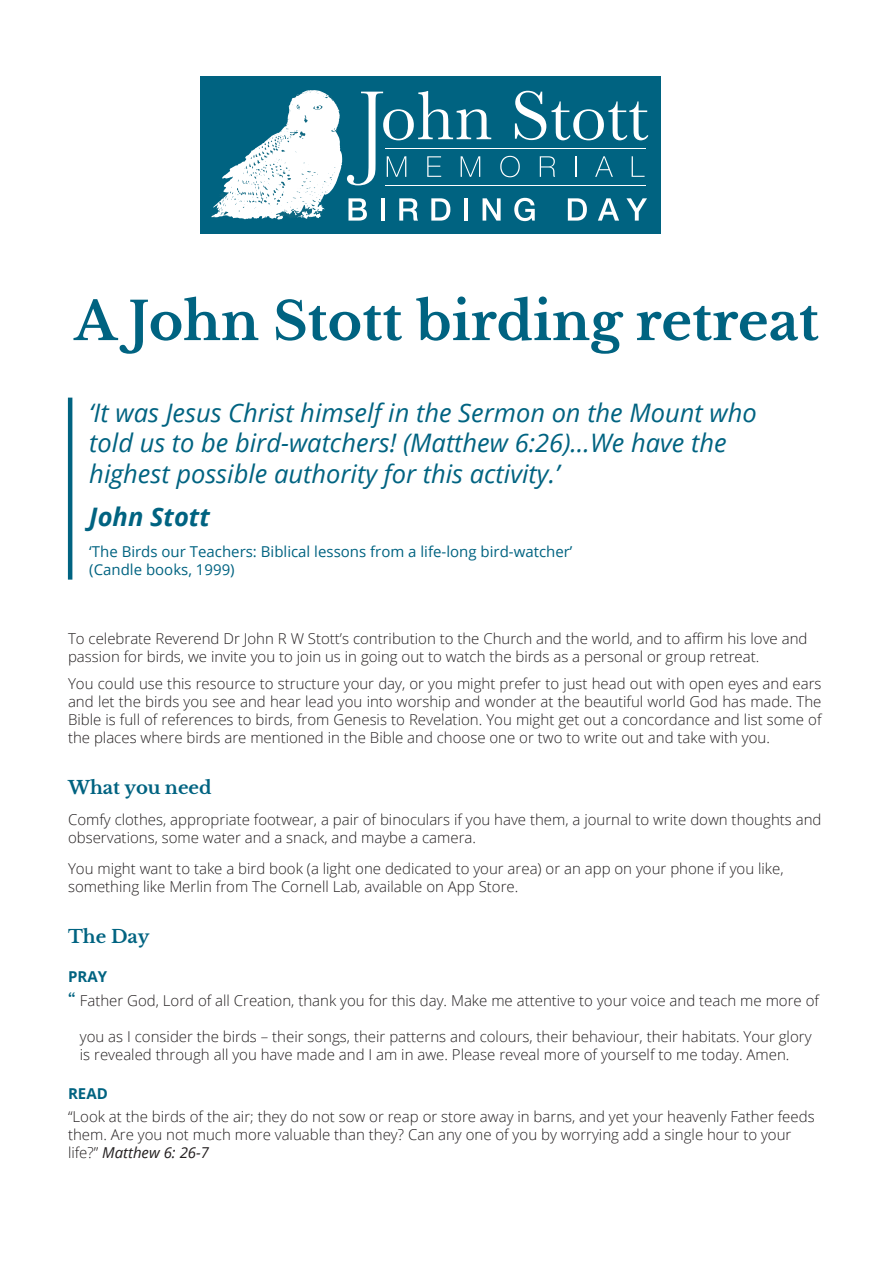
<style>
.page{position:relative;width:893px;height:1263px;background:#fff}
.page>*{position:absolute;margin:0;border:0;box-sizing:border-box;transform-origin:0 0}
.t1{font:700 52.5px "Libre Baskerville";color:#006381}
.t2{font:italic 25.5px/30.6px "Open Sans";color:#006381}
.t3{font:italic 700 25.5px "Open Sans";color:#006381}
.t4{font:700 18px "Libre Baskerville";color:#006381}
.t5{font:300 15px/18px "Open Sans";color:#231f20}
.t6{font:15px/18px "Open Sans";color:#006381}
.t7{font:700 15px "Open Sans";color:#006381}
.s1{font-weight:700;color:#006381}
.s2{font-family:"Libre Baskerville";font-weight:700;font-size:16.5px;color:#006381}
.s3{font-weight:400;font-style:italic}
</style>
<div class="page">
<div style="left:200px;top:77px;width:460px;height:157px;background:#006381"></div>
<svg style="left:211px;top:90px;width:437px;height:131px"></svg>
<hr style="left:68px;top:398px;width:4px;height:182px;background:#006381">
<p class="t1" style="left:74px;top:289px;width:746px">A John Stott birding retreat</p>
<p class="t2" style="left:89px;top:396px;width:669px">‘It was Jesus Christ himself in the Sermon on the Mount who told us to be bird-watchers! (Matthew 6:26)…We have the highest possible authority for this activity.’</p>
<p class="t3" style="left:89px;top:499px;width:122px">John Stott</p>
<p class="t6" style="left:89px;top:542px;width:485px">‘The Birds our Teachers: Biblical lessons from a life-long bird-watcher’ (Candle books, 1999)</p>
<p class="t5" style="left:68px;top:630px;width:741px">To celebrate Reverend Dr John R W Stott’s contribution to the Church and the world, and to affirm his love and passion for birds, we invite you to join us in going out to watch the birds as a personal or group retreat.</p>
<p class="t5" style="left:68px;top:674px;width:755px;text-align:justify">You could use this resource to structure your day, or you might prefer to just head out with open eyes and ears and let the birds you see and hear lead you into worship and wonder at the beautiful world God has made. The Bible is full of references to birds, from Genesis to Revelation. You might get out a concordance and list some of the places where birds are mentioned in the Bible and choose one or two to write out and take with you.</p>
<p class="t4" style="left:68px;top:776px;width:145px">What you need</p>
<p class="t5" style="left:68px;top:810px;width:755px">Comfy clothes, appropriate footwear, a pair of binoculars if you have them, a journal to write down thoughts and observations, some water and a snack, and maybe a camera.</p>
<p class="t5" style="left:68px;top:859px;width:717px">You might want to take a bird book (a light one dedicated to your area) or an app on your phone if you like, something like Merlin from The Cornell Lab, available on App Store.</p>
<p class="t4" style="left:68px;top:925px;width:83px">The Day</p>
<p class="t5" style="left:68px;top:964px;width:752px;line-height:24px"><span class="s1">PRAY<br></span><span class="s2">“</span> Father God, Lord of all Creation, thank you for this day. Make me attentive to your voice and teach me more of</p>
<p class="t5" style="left:80px;top:1027px;width:733px">you as I consider the birds – their songs, their patterns and colours, their behaviour, their habitats. Your glory is revealed through all you have made and I am in awe. Please reveal more of yourself to me today. Amen.</p>
<p class="t7" style="left:68px;top:1083px;width:41px">READ</p>
<p class="t5" style="left:68px;top:1107px;width:748px">“Look at the birds of the air; they do not sow or reap or store away in barns, and yet your heavenly Father feeds them. Are you not much more valuable than they? Can any one of you by worrying add a single hour to your life?” <span class="s3">Matthew 6: 26-7</span></p>
</div>
